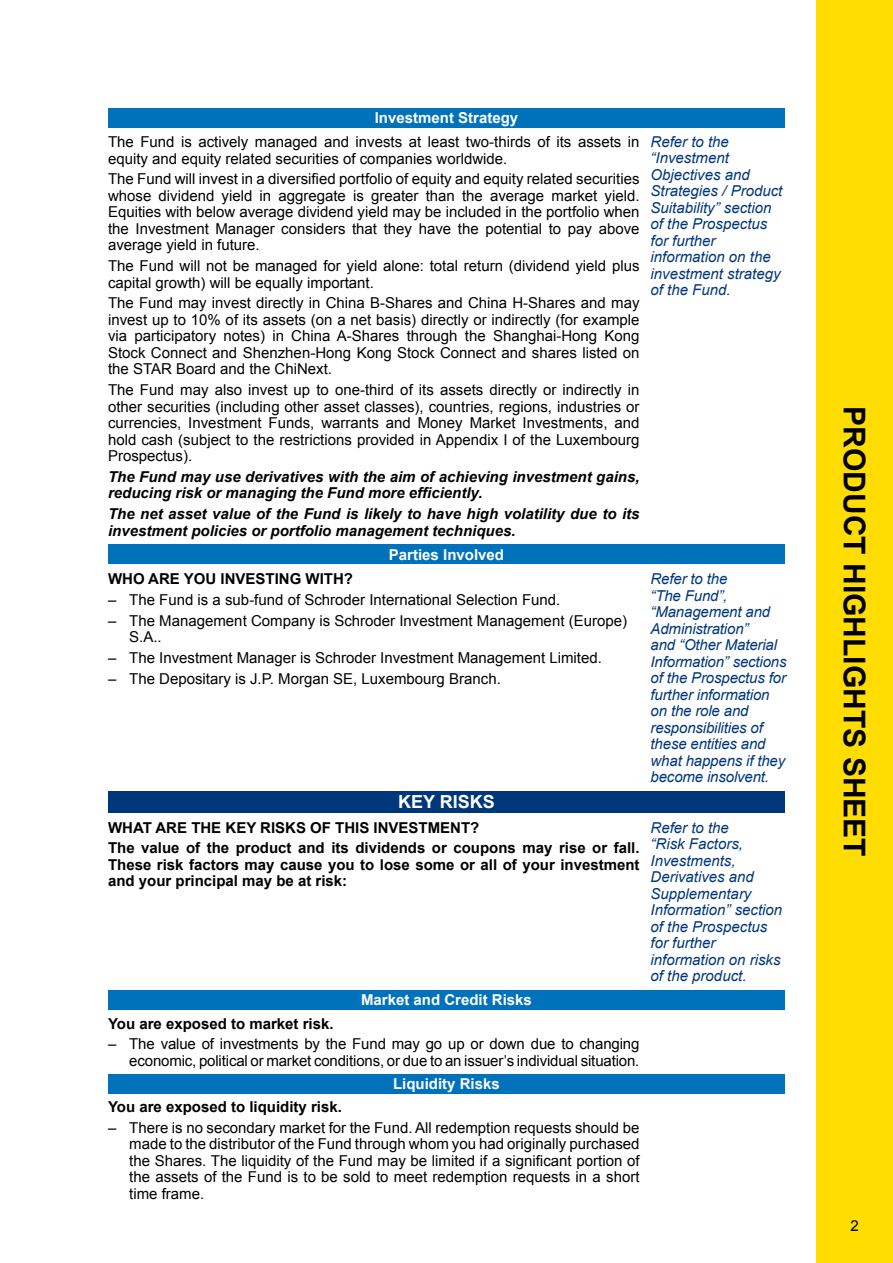
<style>
.page{position:relative;width:893px;height:1263px;background:#fff}
.page>*{position:absolute;margin:0;border:0;box-sizing:border-box;transform-origin:0 0}
.t1{font:700 30px "Arial";color:#000}
.t2{font:700 18px "Arial";color:#fff}
.t3{font:15px/16.5px "Arial";color:#000;text-align:justify}
.t4{font:italic 15px/16.5px "Arial";color:#00377b}
.t5{font:700 15px/20.7px "Arial";color:#000}
.t6{font:italic 700 15px/16.5px "Arial";color:#000}
.t7{font:700 15px "Arial";color:#fff}
</style>
<div class="page">
<div style="left:816px;top:0;width:77px;height:1263px;background:#fd0"></div>
<div style="left:108px;top:545px;width:677px;height:19px;background:#0072bc"></div>
<div style="left:108px;top:990px;width:677px;height:19px;background:#0072bc"></div>
<div style="left:108px;top:791px;width:677px;height:21px;background:#00377b"></div>
<div style="left:108px;top:1074px;width:677px;height:19px;background:#0072bc"></div>
<div style="left:108px;top:108px;width:677px;height:19px;background:#0072bc"></div>
<p class="t7" style="left:375px;top:108px;width:145px">Investment Strategy</p>
<p class="t3" style="left:108px;top:134px;width:533px">The Fund is actively managed and invests at least two-thirds of its assets in equity and equity related securities of companies worldwide.</p>
<p class="t3" style="left:108px;top:171px;width:533px">The Fund will invest in a diversified portfolio of equity and equity related securities whose dividend yield in aggregate is greater than the average market yield.<br>Equities with below average dividend yield may be included in the portfolio when the Investment Manager considers that they have the potential to pay above average yield in future.</p>
<p class="t3" style="left:108px;top:258px;width:533px">The Fund will not be managed for yield alone: total return (dividend yield plus capital growth) will be equally important.</p>
<p class="t3" style="left:108px;top:295px;width:533px">The Fund may invest directly in China B-Shares and China H-Shares and may invest up to 10% of its assets (on a net basis) directly or indirectly (for example via participatory notes) in China A-Shares through the Shanghai-Hong Kong Stock Connect and Shenzhen-Hong Kong Stock Connect and shares listed on the STAR Board and the ChiNext.</p>
<p class="t3" style="left:108px;top:382px;width:533px">The Fund may also invest up to one-third of its assets directly or indirectly in other securities (including other asset classes), countries, regions, industries or currencies, Investment Funds, warrants and Money Market Investments, and hold cash (subject to the restrictions provided in Appendix I of the Luxembourg Prospectus).</p>
<p class="t6" style="left:108px;top:469px;width:533px">The Fund may use derivatives with the aim of achieving investment gains, reducing risk or managing the Fund more efficiently.</p>
<p class="t6" style="left:108px;top:506px;width:533px">The net asset value of the Fund is likely to have high volatility due to its investment policies or portfolio management techniques.</p>
<p class="t7" style="left:389px;top:545px;width:117px">Parties Involved</p>
<p class="t5" style="left:108px;top:569px;width:247px">WHO ARE YOU INVESTING WITH?</p>
<p class="t3" style="left:108px;top:591px;width:454px">– The Fund is a sub-fund of Schroder International Selection Fund.</p>
<p class="t3" style="left:129px;top:612px;width:499px;text-indent:-21px">– The Management Company is Schroder Investment Management (Europe)<br>S.A..</p>
<p class="t3" style="left:108px;top:649px;width:495px">– The Investment Manager is Schroder Investment Management Limited.</p>
<p class="t3" style="left:108px;top:670px;width:394px">– The Depositary is J.P. Morgan SE, Luxembourg Branch.</p>
<p class="t2" style="left:398px;top:790px;width:98px">KEY RISKS</p>
<p class="t5" style="left:108px;top:817px;width:533px">WHAT ARE THE KEY RISKS OF THIS INVESTMENT?<br>The value of the product and its dividends or coupons may rise or fall.</p>
<p class="t5" style="left:108px;top:857px;width:533px;line-height:16.5px">These risk factors may cause you to lose some or all of your investment and your principal may be at risk:</p>
<p class="t7" style="left:361px;top:990px;width:172px">Market and Credit Risks</p>
<p class="t5" style="left:108px;top:1013px;width:227px">You are exposed to market risk.</p>
<p class="t3" style="left:108px;top:1036px;width:533px;text-align:right">– The value of investments by the Fund may go up or down due to changing economic, political or market conditions, or due to an issuer’s individual situation.</p>
<p class="t7" style="left:393px;top:1074px;width:108px">Liquidity Risks</p>
<p class="t5" style="left:108px;top:1097px;width:235px">You are exposed to liquidity risk.</p>
<p class="t3" style="left:129px;top:1119px;width:512px;text-indent:-21px">– There is no secondary market for the Fund. All redemption requests should be made to the distributor of the Fund through whom you had originally purchased the Shares. The liquidity of the Fund may be limited if a significant portion of the assets of the Fund is to be sold to meet redemption requests in a short time frame.</p>
<p class="t4" style="left:651px;top:134px;width:133px">Refer to the “Investment<br>Objectives and<br>Strategies / Product<br>Suitability” section of the Prospectus for further information on the investment strategy of the Fund.</p>
<p class="t4" style="left:651px;top:571px;width:138px">Refer to the<br>“The Fund”, “Management and<br>Administration”<br>and “Other Material<br>Information” sections of the Prospectus for further information on the role and responsibilities of these entities and what happens if they become insolvent.</p>
<p class="t4" style="left:651px;top:819px;width:133px">Refer to the<br>“Risk Factors,<br>Investments,<br>Derivatives and<br>Supplementary<br>Information” section of the Prospectus for further information on risks of the product.</p>
<h1 class="t1" style="left:874px;top:406px;width:452px;rotate:90deg">PRODUCT HIGHLIGHTS SHEET</h1>
<p class="t3" style="left:850px;top:1218px;width:10px">2</p>
</div>
